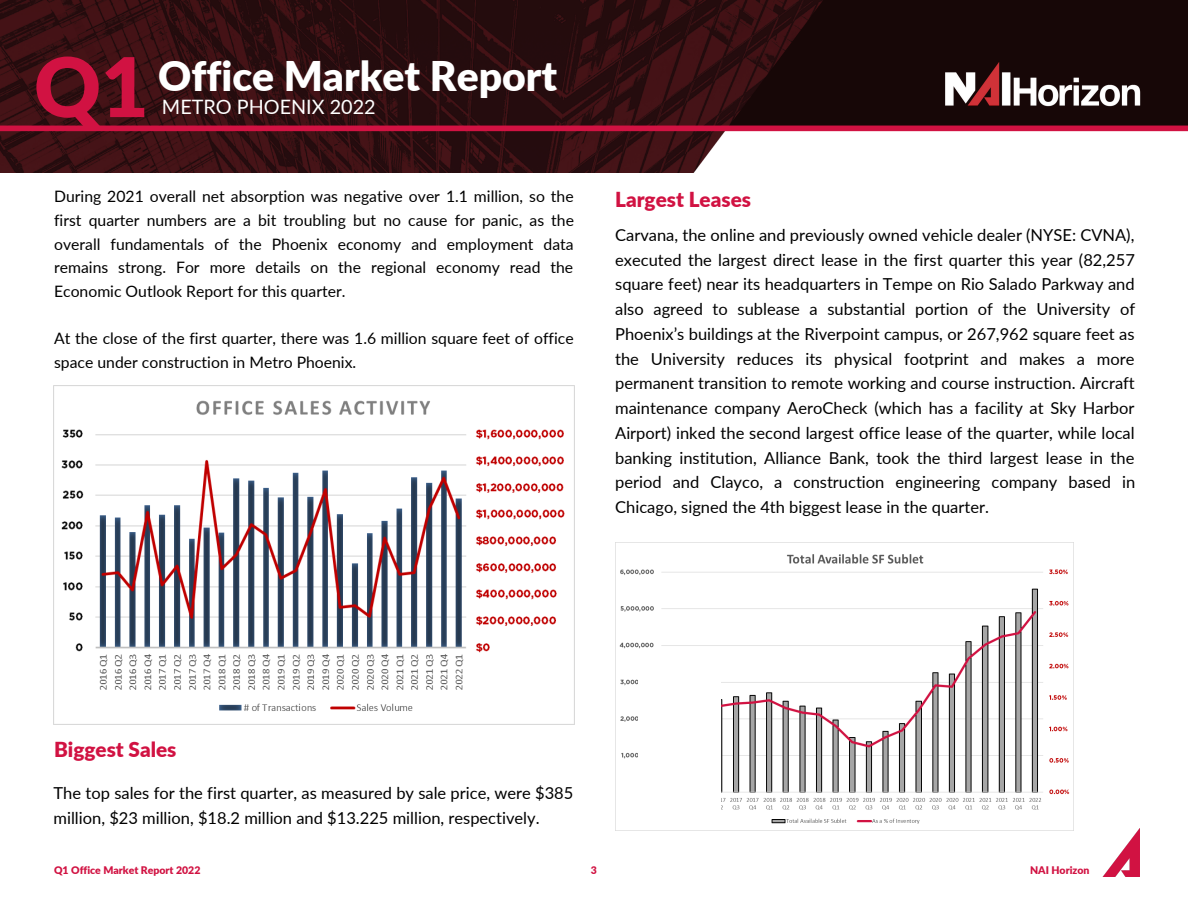
<style>
.page{position:relative;width:1188px;height:918px;background:#fff}
.page>*{position:absolute;margin:0;border:0;box-sizing:border-box;transform-origin:0 0}
.t1{font:900 40.95px "Lato";color:#fff}
.t2{font:900 20.7px "Lato";color:#d11242}
.t3{font:19.8px "Lato";color:#fff}
.t4{font:16.5px/24.8px "Lato";color:#000;text-align:justify}
.t5{font:15.75px/23.7px "Lato";color:#000;text-align:justify}
.t6{font:900 10.5px "Lato";color:#d11242}
.s1{font-size:82.2px;color:#d11242}
</style>
<div class="page">
<div style="left:523px;top:0;width:665px;height:129px;background:#170707"></div>
<img style="left:615px;top:542px;width:458px;height:288px">
<img style="left:0;top:0;width:827px;height:172px">
<div style="left:0;top:126px;width:1188px;height:5px;background:#d11242"></div>
<img style="left:945px;top:62px;width:196px;height:45px">
<div style="left:638px;top:665px;width:82px;height:145px;background:#fff"></div>
<img style="left:1102px;top:829px;width:38px;height:48px">
<img style="left:61px;top:400px;width:504px;height:311px">
<h1 class="t1" style="left:34px;top:51px;width:525px"><span class="s1">Q1</span> Office Market Report</h1>
<p class="t3" style="left:162px;top:94px;width:215px">METRO PHOENIX 2022</p>
<p class="t5" style="left:54px;top:184px;width:521px">During 2021 overall net absorption was negative over 1.1 million, so the first quarter numbers are a bit troubling but no cause for panic, as the overall fundamentals of the Phoenix economy and employment data remains strong. For more details on the regional economy read the Economic Outlook Report for this quarter.</p>
<p class="t5" style="left:54px;top:326px;width:521px">At the close of the first quarter, there was 1.6 million square feet of office space under construction in Metro Phoenix.</p>
<p class="t2" style="left:615px;top:186px;width:137px">Largest Leases</p>
<p class="t4" style="left:615px;top:222px;width:522px">Carvana, the online and previously owned vehicle dealer (NYSE: CVNA), executed the largest direct lease in the first quarter this year (82,257 square feet) near its headquarters in Tempe on Rio Salado Parkway and also agreed to sublease a substantial portion of the University of Phoenix’s buildings at the Riverpoint campus, or 267,962 square feet as the University reduces its physical footprint and makes a more permanent transition to remote working and course instruction. Aircraft maintenance company AeroCheck (which has a facility at Sky Harbor Airport) inked the second largest office lease of the quarter, while local banking institution, Alliance Bank, took the third largest lease in the period and Clayco, a construction engineering company based in Chicago, signed the 4th biggest lease in the quarter.</p>
<p class="t2" style="left:54px;top:737px;width:124px">Biggest Sales</p>
<p class="t4" style="left:54px;top:781px;width:521px">The top sales for the first quarter, as measured by sale price, were $385 million, $23 million, $18.2 million and $13.225 million, respectively.</p>
<p class="t6" style="left:54px;top:864px;width:148px">Q1 Office Market Report 2022</p>
<p class="t6" style="left:591px;top:864px;width:8px">3</p>
<p class="t6" style="left:1030px;top:864px;width:61px">NAI Horizon</p>
</div>
